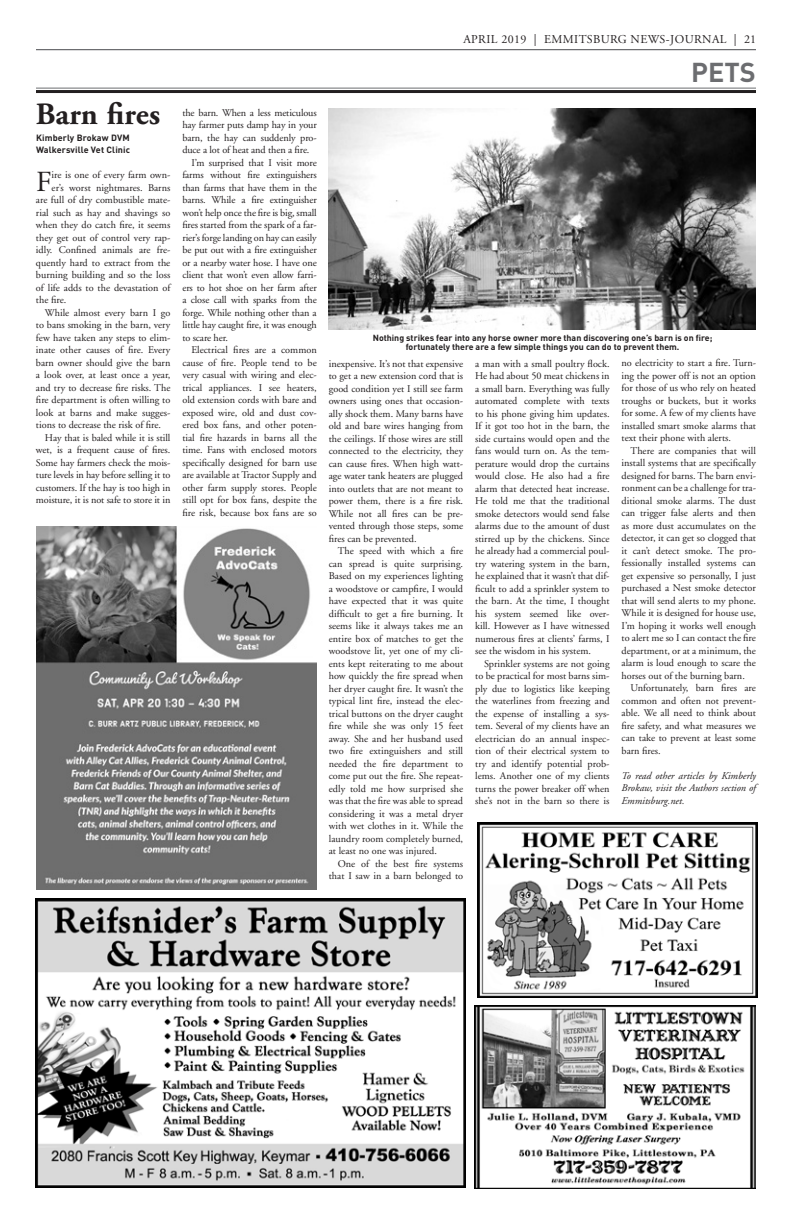
<style>
.page{position:relative;width:792px;height:1224px;background:#fff}
.page>*{position:absolute;margin:0;border:0;box-sizing:border-box;transform-origin:0 0}
.t1{font:700 31px "Adobe Garamond";letter-spacing:.005em;color:#231f20}
.t2{font:29.1px "Adobe Garamond";color:#231f20}
.t3{font:700 27px "DIN";color:#6c6d70}
.t4{font:12px "Adobe Garamond";letter-spacing:.035em;color:#231f20}
.t5{font:10.2px/12.5px "Adobe Garamond";color:#231f20;text-align:justify}
.t6{font:italic 10.2px/12.5px "Adobe Garamond";color:#231f20;text-align:justify}
.t7{font:700 9px/12px "DIN";letter-spacing:.015em;color:#231f20}
.t8{font:700 8.8px/9.6px "DIN";color:#231f20;text-align:center}
</style>
<div class="page">
<hr style="left:36px;top:49px;width:720px;height:1px;background:#6c6d70">
<hr style="left:36px;top:88px;width:720px;height:1px;background:#6c6d70">
<hr style="left:36px;top:90px;width:720px;height:3px;background:#231f20">
<img style="left:478px;top:822px;width:279px;height:176px">
<img style="left:475px;top:1006px;width:281px;height:183px">
<img style="left:329px;top:108px;width:427px;height:222px">
<img style="left:36px;top:898px;width:429px;height:290px">
<img style="left:36px;top:527px;width:280px;height:363px">
<h1 class="t1" style="left:36px;top:97px;width:126px">Barn fires</h1>
<p class="t7" style="left:36px;top:131px;width:96px">Kimberly Brokaw DVM<br>Walkersville Vet Clinic</p>
<h2 class="t2" style="left:36px;top:166px;width:17px">F</h2>
<p class="t5" style="left:52px;top:169px;width:120px">ire is one of every farm own-</p>
<p class="t5" style="left:52px;top:181px;width:120px">er’s worst nightmares. Barns</p>
<p class="t5" style="left:36px;top:194px;width:136px">are full of dry combustible mate-</p>
<p class="t5" style="left:36px;top:206px;width:136px">rial such as hay and shavings so</p>
<p class="t5" style="left:36px;top:219px;width:136px">when they do catch fire, it seems</p>
<p class="t5" style="left:36px;top:231px;width:136px">they get out of control very rap-</p>
<p class="t5" style="left:36px;top:244px;width:136px">idly. Confined animals are fre-</p>
<p class="t5" style="left:36px;top:256px;width:136px">quently hard to extract from the</p>
<p class="t5" style="left:36px;top:269px;width:136px">burning building and so the loss</p>
<p class="t5" style="left:36px;top:281px;width:136px">of life adds to the devastation of</p>
<p class="t5" style="left:36px;top:294px;width:32px">the fire.</p>
<p class="t5" style="left:45px;top:306px;width:127px">While almost every barn I go</p>
<p class="t5" style="left:36px;top:319px;width:136px">to bans smoking in the barn, very</p>
<p class="t5" style="left:36px;top:331px;width:136px">few have taken any steps to elim-</p>
<p class="t5" style="left:36px;top:344px;width:136px">inate other causes of fire. Every</p>
<p class="t5" style="left:36px;top:356px;width:136px">barn owner should give the barn</p>
<p class="t5" style="left:36px;top:369px;width:136px">a look over, at least once a year,</p>
<p class="t5" style="left:36px;top:381px;width:136px">and try to decrease fire risks. The</p>
<p class="t5" style="left:36px;top:394px;width:136px">fire department is often willing to</p>
<p class="t5" style="left:36px;top:406px;width:136px">look at barns and make sugges-</p>
<p class="t5" style="left:36px;top:419px;width:127px">tions to decrease the risk of fire.</p>
<p class="t5" style="left:45px;top:431px;width:127px">Hay that is baled while it is still</p>
<p class="t5" style="left:36px;top:444px;width:136px">wet, is a frequent cause of fires.</p>
<p class="t5" style="left:36px;top:456px;width:136px">Some hay farmers check the mois-</p>
<p class="t5" style="left:36px;top:469px;width:136px">ture levels in hay before selling it to</p>
<p class="t5" style="left:36px;top:481px;width:136px">customers. If the hay is too high in</p>
<p class="t5" style="left:36px;top:494px;width:136px">moisture, it is not safe to store it in</p>
<p class="t5" style="left:182px;top:106px;width:136px">the barn. When a less meticulous</p>
<p class="t5" style="left:182px;top:119px;width:136px">hay farmer puts damp hay in your</p>
<p class="t5" style="left:182px;top:131px;width:136px">barn, the hay can suddenly pro-</p>
<p class="t5" style="left:182px;top:144px;width:129px">duce a lot of heat and then a fire.</p>
<p class="t5" style="left:191px;top:156px;width:127px">I’m surprised that I visit more</p>
<p class="t5" style="left:182px;top:169px;width:136px">farms without fire extinguishers</p>
<p class="t5" style="left:182px;top:181px;width:136px">than farms that have them in the</p>
<p class="t5" style="left:182px;top:194px;width:136px">barns. While a fire extinguisher</p>
<p class="t5" style="left:182px;top:206px;width:136px">won’t help once the fire is big, small</p>
<p class="t5" style="left:182px;top:219px;width:136px">fires started from the spark of a far-</p>
<p class="t5" style="left:182px;top:231px;width:136px">rier’s forge landing on hay can easily</p>
<p class="t5" style="left:182px;top:244px;width:136px">be put out with a fire extinguisher</p>
<p class="t5" style="left:182px;top:256px;width:136px">or a nearby water hose. I have one</p>
<p class="t5" style="left:182px;top:269px;width:136px">client that won’t even allow farri-</p>
<p class="t5" style="left:182px;top:281px;width:136px">ers to hot shoe on her farm after</p>
<p class="t5" style="left:182px;top:294px;width:136px">a close call with sparks from the</p>
<p class="t5" style="left:182px;top:306px;width:136px">forge. While nothing other than a</p>
<p class="t5" style="left:182px;top:319px;width:136px">little hay caught fire, it was enough</p>
<p class="t5" style="left:182px;top:331px;width:47px">to scare her.</p>
<p class="t5" style="left:191px;top:344px;width:127px">Electrical fires are a common</p>
<p class="t5" style="left:182px;top:357px;width:136px">cause of fire. People tend to be</p>
<p class="t5" style="left:182px;top:369px;width:136px">very casual with wiring and elec-</p>
<p class="t5" style="left:182px;top:382px;width:136px">trical appliances. I see heaters,</p>
<p class="t5" style="left:182px;top:394px;width:136px">old extension cords with bare and</p>
<p class="t5" style="left:182px;top:407px;width:136px">exposed wire, old and dust cov-</p>
<p class="t5" style="left:182px;top:419px;width:136px">ered box fans, and other poten-</p>
<p class="t5" style="left:182px;top:432px;width:136px">tial fire hazards in barns all the</p>
<p class="t5" style="left:182px;top:444px;width:136px">time. Fans with enclosed motors</p>
<p class="t5" style="left:182px;top:457px;width:136px">specifically designed for barn use</p>
<p class="t5" style="left:182px;top:469px;width:136px">are available at Tractor Supply and</p>
<p class="t5" style="left:182px;top:482px;width:136px">other farm supply stores. People</p>
<p class="t5" style="left:182px;top:494px;width:136px">still opt for box fans, despite the</p>
<p class="t5" style="left:182px;top:507px;width:136px">fire risk, because box fans are so</p>
<p class="t4" style="left:463px;top:33px;width:294px">APRIL 2019 | EMMITSBURG NEWS-JOURNAL | 21</p>
<h3 class="t3" style="left:691px;top:55px;width:66px">PETS</h3>
<p class="t8" style="left:373px;top:332px;width:341px">Nothing strikes fear into any horse owner more than discovering one’s barn is on fire; fortunately there are a few simple things you can do to prevent them.</p>
<p class="t5" style="left:329px;top:357px;width:136px">inexpensive. It’s not that expensive to get a new extension cord that is good condition yet I still see farm owners using ones that occasion&shy;ally shock them. Many barns have old and bare wires hanging from the ceilings. If those wires are still connected to the electricity, they can cause fires. When high watt&shy;age water tank heaters are plugged into outlets that are not meant to power them, there is a fire risk.<br>While not all fires can be pre&shy;vented through those steps, some fires can be prevented.</p>
<p class="t5" style="left:329px;top:545px;width:136px;text-indent:9px">The speed with which a fire can spread is quite surprising.<br>Based on my experiences lighting a woodstove or campfire, I would have expected that it was quite difficult to get a fire burning. It seems like it always takes me an entire box of matches to get the woodstove lit, yet one of my cli&shy;ents kept reiterating to me about how quickly the fire spread when her dryer caught fire. It wasn’t the typical lint fire, instead the elec&shy;trical buttons on the dryer caught fire while she was only 15 feet away. She and her husband used two fire extinguishers and still needed the fire department to come put out the fire. She repeat&shy;edly told me how surprised she was that the fire was able to spread considering it was a metal dryer with wet clothes in it. While the laundry room completely burned, at least no one was injured.</p>
<p class="t5" style="left:329px;top:857px;width:136px;text-align:right">One of the best fire systems that I saw in a barn belonged to</p>
<p class="t5" style="left:475px;top:357px;width:136px">a man with a small poultry flock.<br>He had about 50 meat chickens in a small barn. Everything was fully automated complete with texts to his phone giving him updates.<br>If it got too hot in the barn, the side curtains would open and the fans would turn on. As the tem&shy;perature would drop the curtains would close. He also had a fire alarm that detected heat increase.<br>He told me that the traditional smoke detectors would send false alarms due to the amount of dust stirred up by the chickens. Since he already had a commercial poul&shy;try watering system in the barn, he explained that it wasn’t that dif&shy;ficult to add a sprinkler system to the barn. At the time, I thought his system seemed like over&shy;kill. However as I have witnessed numerous fires at clients’ farms, I see the wisdom in his system.</p>
<p class="t5" style="left:475px;top:658px;width:136px;text-indent:9px">Sprinkler systems are not going to be practical for most barns sim&shy;ply due to logistics like keeping the waterlines from freezing and the expense of installing a sys&shy;tem. Several of my clients have an electrician do an annual inspec&shy;tion of their electrical system to try and identify potential prob&shy;lems. Another one of my clients turns the power breaker off when she’s not in the barn so there is</p>
<p class="t5" style="left:622px;top:357px;width:136px">no electricity to start a fire. Turn&shy;ing the power off is not an option for those of us who rely on heated troughs or buckets, but it works for some. A few of my clients have installed smart smoke alarms that text their phone with alerts.</p>
<p class="t5" style="left:622px;top:445px;width:136px;text-indent:9px">There are companies that will install systems that are specifically designed for barns. The barn envi&shy;ronment can be a challenge for tra&shy;ditional smoke alarms. The dust can trigger false alerts and then as more dust accumulates on the detector, it can get so clogged that it can’t detect smoke. The pro&shy;fessionally installed systems can get expensive so personally, I just purchased a Nest smoke detector that will send alerts to my phone.<br>While it is designed for house use, I’m hoping it works well enough to alert me so I can contact the fire department, or at a minimum, the alarm is loud enough to scare the horses out of the burning barn.</p>
<p class="t5" style="left:622px;top:682px;width:136px;text-indent:9px">Unfortunately, barn fires are common and often not prevent&shy;able. We all need to think about fire safety, and what measures we can take to prevent at least some barn fires.</p>
<p class="t6" style="left:622px;top:770px;width:136px">To read other articles by Kimberly Brokaw, visit the Authors section of Emmitsburg.net.</p>
</div>
